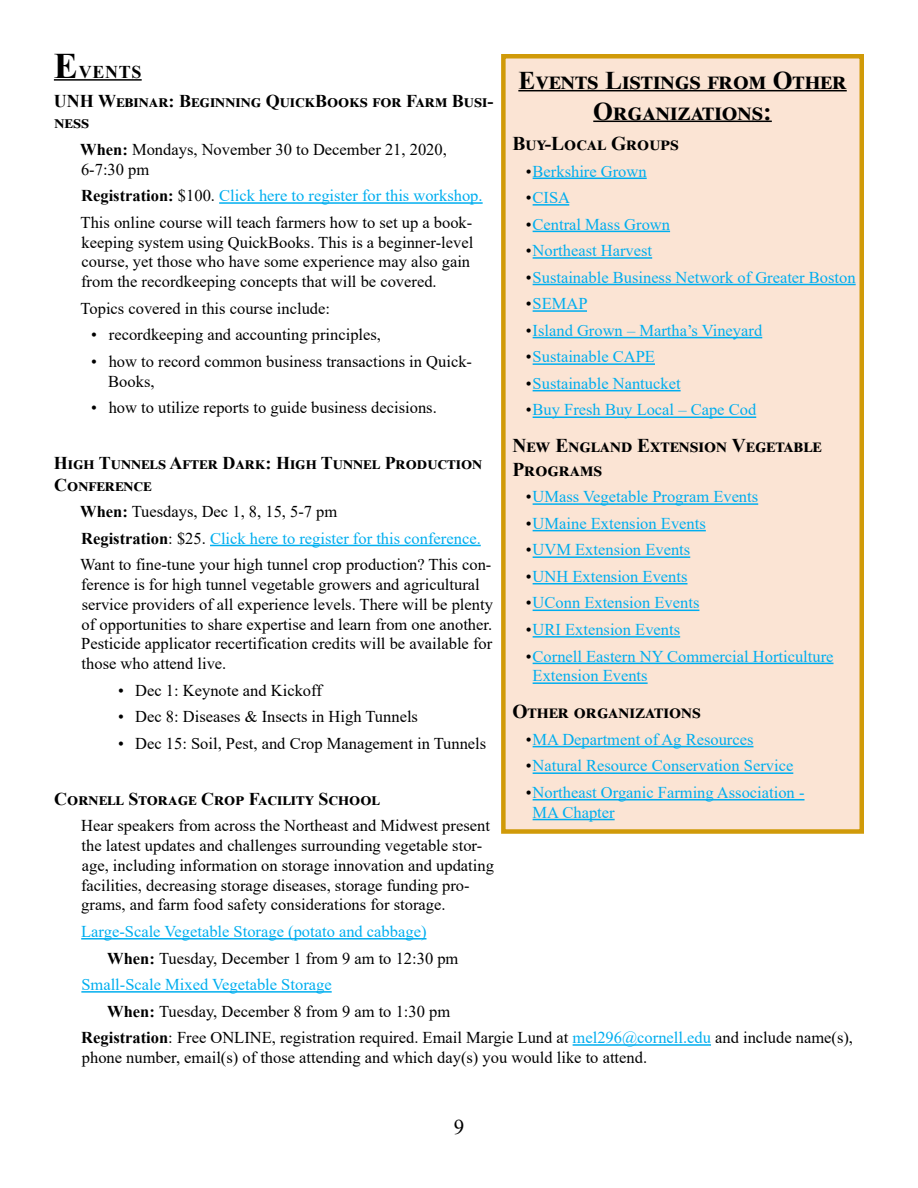
<style>
.page{position:relative;width:918px;height:1188px;background:#fff}
.page>*{position:absolute;margin:0;border:0;box-sizing:border-box;transform-origin:0 0}
.t1{font:700 25.5px/30.6px "Times New Roman";letter-spacing:.005em;color:#000;text-align:center}
.t2{font:21px "Times New Roman";color:#000}
.t3{font:700 19.5px/23.4px "Times New Roman";letter-spacing:.005em;color:#000}
.t4{font:700 18px/28.3px "Times New Roman";letter-spacing:.005em;color:#000}
.t5{font:16.5px/19.8px "Times New Roman";color:#000}
.t6{font:16.5px/19.8px "Times New Roman";color:#00aeef}
.s1{font-size:36px}
.s2{font-weight:700}
.s3{color:#00aeef}
.s4{color:#000}
</style>
<div class="page">
<hr style="left:54px;top:79px;width:88px;height:2px;background:#000">
<hr style="left:219px;top:202px;width:264px;height:2px;background:#00aeef">
<hr style="left:210px;top:545px;width:271px;height:1px;background:#00aeef">
<hr style="left:81px;top:938px;width:345px;height:2px;background:#00aeef">
<hr style="left:81px;top:991px;width:251px;height:2px;background:#00aeef">
<hr style="left:573px;top:1044px;width:138px;height:2px;background:#00aeef">
<div style="left:503px;top:56px;width:359px;height:776px;background:#fbe4d4"></div>
<hr style="left:518px;top:90px;width:329px;height:1px;background:#000">
<hr style="left:593px;top:121px;width:179px;height:1px;background:#000">
<hr style="left:533px;top:178px;width:114px;height:1px;background:#00aeef">
<hr style="left:533px;top:204px;width:36px;height:2px;background:#00aeef">
<hr style="left:533px;top:231px;width:137px;height:1px;background:#00aeef">
<hr style="left:533px;top:257px;width:119px;height:2px;background:#00aeef">
<hr style="left:533px;top:284px;width:323px;height:1px;background:#00aeef">
<hr style="left:533px;top:310px;width:54px;height:2px;background:#00aeef">
<hr style="left:533px;top:337px;width:229px;height:1px;background:#00aeef">
<hr style="left:533px;top:363px;width:122px;height:2px;background:#00aeef">
<hr style="left:533px;top:390px;width:148px;height:1px;background:#00aeef">
<hr style="left:533px;top:416px;width:223px;height:2px;background:#00aeef">
<hr style="left:533px;top:503px;width:225px;height:2px;background:#00aeef">
<hr style="left:533px;top:530px;width:173px;height:1px;background:#00aeef">
<hr style="left:533px;top:556px;width:157px;height:2px;background:#00aeef">
<hr style="left:533px;top:583px;width:155px;height:1px;background:#00aeef">
<hr style="left:533px;top:610px;width:166px;height:1px;background:#00aeef">
<hr style="left:533px;top:636px;width:147px;height:2px;background:#00aeef">
<hr style="left:533px;top:663px;width:301px;height:1px;background:#00aeef">
<hr style="left:533px;top:682px;width:115px;height:2px;background:#00aeef">
<hr style="left:533px;top:746px;width:220px;height:1px;background:#00aeef">
<hr style="left:533px;top:772px;width:260px;height:2px;background:#00aeef">
<hr style="left:533px;top:799px;width:272px;height:1px;background:#00aeef">
<hr style="left:533px;top:819px;width:82px;height:1px;background:#00aeef">
<div style="left:501px;top:54px;width:363px;height:780px;border:4px solid #d09a08"></div>
<p class="t4" style="left:54px;top:58px;width:441px"><span class="s1">E</span>VENTS<br>UNH Webinar: Beginning QuickBooks for Farm Busi-</p>
<p class="t4" style="left:54px;top:108px;width:36px">ness</p>
<p class="t5" style="left:80px;top:139px;width:368px"><span class="s2">When:</span> Mondays, November 30 to December 21, 2020,<br>6-7:30 pm</p>
<p class="t5" style="left:81px;top:182px;width:404px;line-height:26.5px"><span class="s2">Registration:</span> $100. <span class="s3">Click here to register for this workshop.<br></span>This online course will teach farmers how to set up a book-</p>
<p class="t5" style="left:81px;top:232px;width:394px">keeping system using QuickBooks. This is a beginner-level course, yet those who have some experience may also gain from the recordkeeping concepts that will be covered.</p>
<p class="t5" style="left:81px;top:298px;width:251px">Topics covered in this course include:</p>
<p class="t5" style="left:91px;top:324px;width:291px">• recordkeeping and accounting principles,</p>
<p class="t5" style="left:108px;top:351px;width:365px;text-indent:-17px">• how to record common business transactions in Quick-<br>Books,</p>
<p class="t5" style="left:91px;top:397px;width:347px">• how to utilize reports to guide business decisions.</p>
<p class="t4" style="left:54px;top:452px;width:430px;line-height:21.6px">High Tunnels After Dark: High Tunnel Production<br>Conference</p>
<p class="t5" style="left:80px;top:498px;width:413px;line-height:26.5px"><span class="s2">When:</span> Tuesdays, Dec 1, 8, 15, 5-7 pm<br><span class="s2">Registration</span>: $25. <span class="s3">Click here to register for this conference.<br></span>Want to fine-tune your high tunnel crop production? This con-</p>
<p class="t5" style="left:81px;top:574px;width:413px">ference is for high tunnel vegetable growers and agricultural service providers of all experience levels. There will be plenty of opportunities to share expertise and learn from one another.<br>Pesticide applicator recertification credits will be available for those who attend live.</p>
<p class="t5" style="left:118px;top:680px;width:205px">• Dec 1: Keynote and Kickoff</p>
<p class="t5" style="left:118px;top:706px;width:301px">• Dec 8: Diseases &amp; Insects in High Tunnels</p>
<p class="t5" style="left:118px;top:733px;width:370px">• Dec 15: Soil, Pest, and Crop Management in Tunnels</p>
<p class="t4" style="left:54px;top:784px;width:327px">Cornell Storage Crop Facility School</p>
<p class="t5" style="left:81px;top:815px;width:414px">Hear speakers from across the Northeast and Midwest present the latest updates and challenges surrounding vegetable stor&shy;age, including information on storage innovation and updating facilities, decreasing storage diseases, storage funding pro&shy;grams, and farm food safety considerations for storage.</p>
<p class="t6" style="left:81px;top:921px;width:347px">Large-Scale Vegetable Storage (potato and cabbage)</p>
<p class="t5" style="left:107px;top:948px;width:353px"><span class="s2">When:</span> Tuesday, December 1 from 9 am to 12:30 pm</p>
<p class="t6" style="left:81px;top:974px;width:252px">Small-Scale Mixed Vegetable Storage</p>
<p class="t5" style="left:107px;top:1001px;width:344px"><span class="s2">When:</span> Tuesday, December 8 from 9 am to 1:30 pm</p>
<p class="t5" style="left:81px;top:1027px;width:773px"><span class="s2">Registration</span>: Free ONLINE, registration required. Email Margie Lund at <span class="s3">mel296@cornell.edu</span> and include name(s),</p>
<p class="t5" style="left:82px;top:1047px;width:567px">phone number, email(s) of those attending and which day(s) you would like to attend.</p>
<h1 class="t1" style="left:518px;top:65px;width:327px">Events Listings from Other<br>Organizations:</h1>
<p class="t3" style="left:512px;top:131px;width:168px">Buy-Local Groups</p>
<p class="t6" style="left:526px;top:161px;width:122px"><span class="s4">•</span>Berkshire Grown</p>
<p class="t6" style="left:526px;top:187px;width:46px"><span class="s4">•</span>CISA</p>
<p class="t6" style="left:526px;top:214px;width:146px"><span class="s4">•</span>Central Mass Grown</p>
<p class="t6" style="left:526px;top:240px;width:128px"><span class="s4">•</span>Northeast Harvest</p>
<p class="t6" style="left:526px;top:267px;width:331px"><span class="s4">•</span>Sustainable Business Network of Greater Boston</p>
<p class="t6" style="left:526px;top:293px;width:63px"><span class="s4">•</span>SEMAP</p>
<p class="t6" style="left:526px;top:320px;width:238px"><span class="s4">•</span>Island Grown – Martha’s Vineyard</p>
<p class="t6" style="left:526px;top:346px;width:131px"><span class="s4">•</span>Sustainable CAPE</p>
<p class="t6" style="left:526px;top:373px;width:156px"><span class="s4">•</span>Sustainable Nantucket</p>
<p class="t6" style="left:526px;top:399px;width:232px"><span class="s4">•</span>Buy Fresh Buy Local – Cape Cod</p>
<p class="t3" style="left:512px;top:434px;width:310px">New England Extension Vegetable<br>Programs</p>
<p class="t6" style="left:526px;top:486px;width:234px"><span class="s4">•</span>UMass Vegetable Program Events</p>
<p class="t6" style="left:526px;top:513px;width:181px"><span class="s4">•</span>UMaine Extension Events</p>
<p class="t6" style="left:526px;top:539px;width:166px"><span class="s4">•</span>UVM Extension Events</p>
<p class="t6" style="left:526px;top:566px;width:163px"><span class="s4">•</span>UNH Extension Events</p>
<p class="t6" style="left:526px;top:593px;width:175px"><span class="s4">•</span>UConn Extension Events</p>
<p class="t6" style="left:526px;top:619px;width:156px"><span class="s4">•</span>URI Extension Events</p>
<p class="t6" style="left:533px;top:646px;width:302px;text-indent:-7px"><span class="s4">•</span>Cornell Eastern NY Commercial Horticulture<br>Extension Events</p>
<p class="t3" style="left:512px;top:700px;width:190px">Other organizations</p>
<p class="t6" style="left:526px;top:729px;width:229px"><span class="s4">•</span>MA Department of Ag Resources</p>
<p class="t6" style="left:526px;top:755px;width:269px"><span class="s4">•</span>Natural Resource Conservation Service</p>
<p class="t6" style="left:533px;top:782px;width:273px;text-indent:-7px"><span class="s4">•</span>Northeast Organic Farming Association -<br>MA Chapter</p>
<p class="t2" style="left:454px;top:1112px;width:12px">9</p>
</div>
